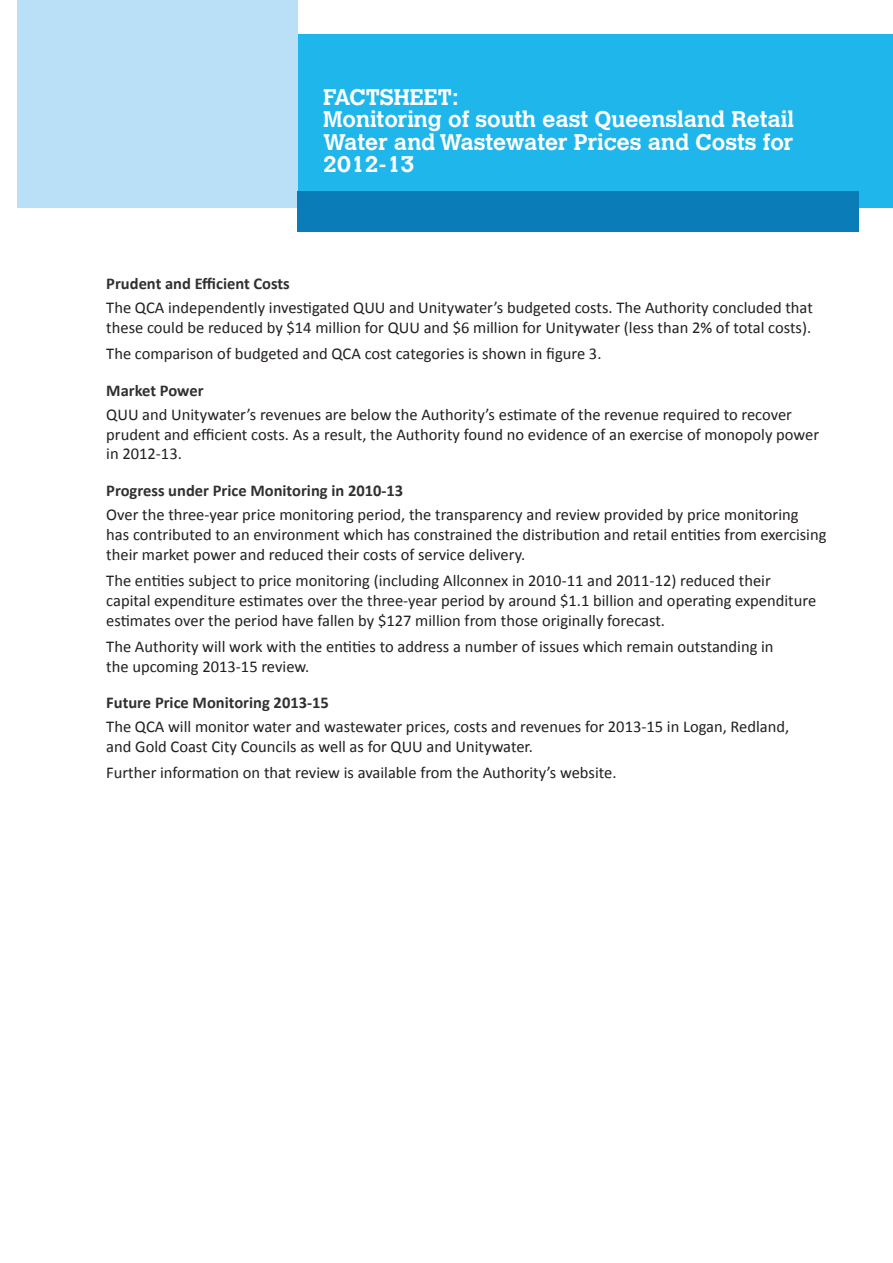
<style>
.page{position:relative;width:893px;height:1263px;background:#fff}
.page>*{position:absolute;margin:0;border:0;box-sizing:border-box;transform-origin:0 0}
.t1{font:700 22.5px/22.5px "Calvert";color:#fff}
.t2{font:16.5px/19.8px "Calibri";color:#231f20}
.t3{font:700 16.5px "Calibri";color:#312f30}
</style>
<div class="page">
<div style="left:17px;top:34px;width:876px;height:173px;background:#1eb6eb"></div>
<div style="left:17px;top:0;width:280px;height:207px;background:#b9e0f6"></div>
<div style="left:297px;top:191px;width:562px;height:41px;background:#0a7cb8"></div>
<h1 class="t1" style="left:323px;top:85px;width:472px">FACTSHEET:<br>Monitoring of south east Queensland Retail<br>Water and Wastewater Prices and Costs for<br>2012-13</h1>
<p class="t3" style="left:106px;top:273px;width:185px">Prudent and Efficient Costs</p>
<p class="t2" style="left:106px;top:297px;width:708px">The QCA independently investigated QUU and Unitywater’s budgeted costs. The Authority concluded that these could be reduced by $14 million for QUU and $6 million for Unitywater (less than 2% of total costs).</p>
<p class="t2" style="left:106px;top:343px;width:497px">The comparison of budgeted and QCA cost categories is shown in figure 3.</p>
<p class="t3" style="left:106px;top:380px;width:99px">Market Power</p>
<p class="t2" style="left:106px;top:404px;width:714px">QUU and Unitywater’s revenues are below the Authority’s estimate of the revenue required to recover prudent and efficient costs. As a result, the Authority found no evidence of an exercise of monopoly power in 2012-13.</p>
<p class="t3" style="left:106px;top:480px;width:298px">Progress under Price Monitoring in 2010-13</p>
<p class="t2" style="left:106px;top:505px;width:722px">Over the three-year price monitoring period, the transparency and review provided by price monitoring<br>has contributed to an environment which has constrained the distribution and retail entities from exercising their market power and reduced their costs of service delivery.</p>
<p class="t2" style="left:106px;top:571px;width:711px">The entities subject to price monitoring (including Allconnex in 2010-11 and 2011-12) reduced their capital expenditure estimates over the three-year period by around $1.1 billion and operating expenditure estimates over the period have fallen by $127 million from those originally forecast.</p>
<p class="t2" style="left:106px;top:636px;width:669px">The Authority will work with the entities to address a number of issues which remain outstanding in the upcoming 2013-15 review.</p>
<p class="t3" style="left:106px;top:692px;width:224px">Future Price Monitoring 2013-15</p>
<p class="t2" style="left:106px;top:717px;width:684px">The QCA will monitor water and wastewater prices, costs and revenues for 2013-15 in Logan, Redland, and Gold Coast City Councils as well as for QUU and Unitywater.</p>
<p class="t2" style="left:106px;top:763px;width:512px">Further information on that review is available from the Authority’s website.</p>
</div>
